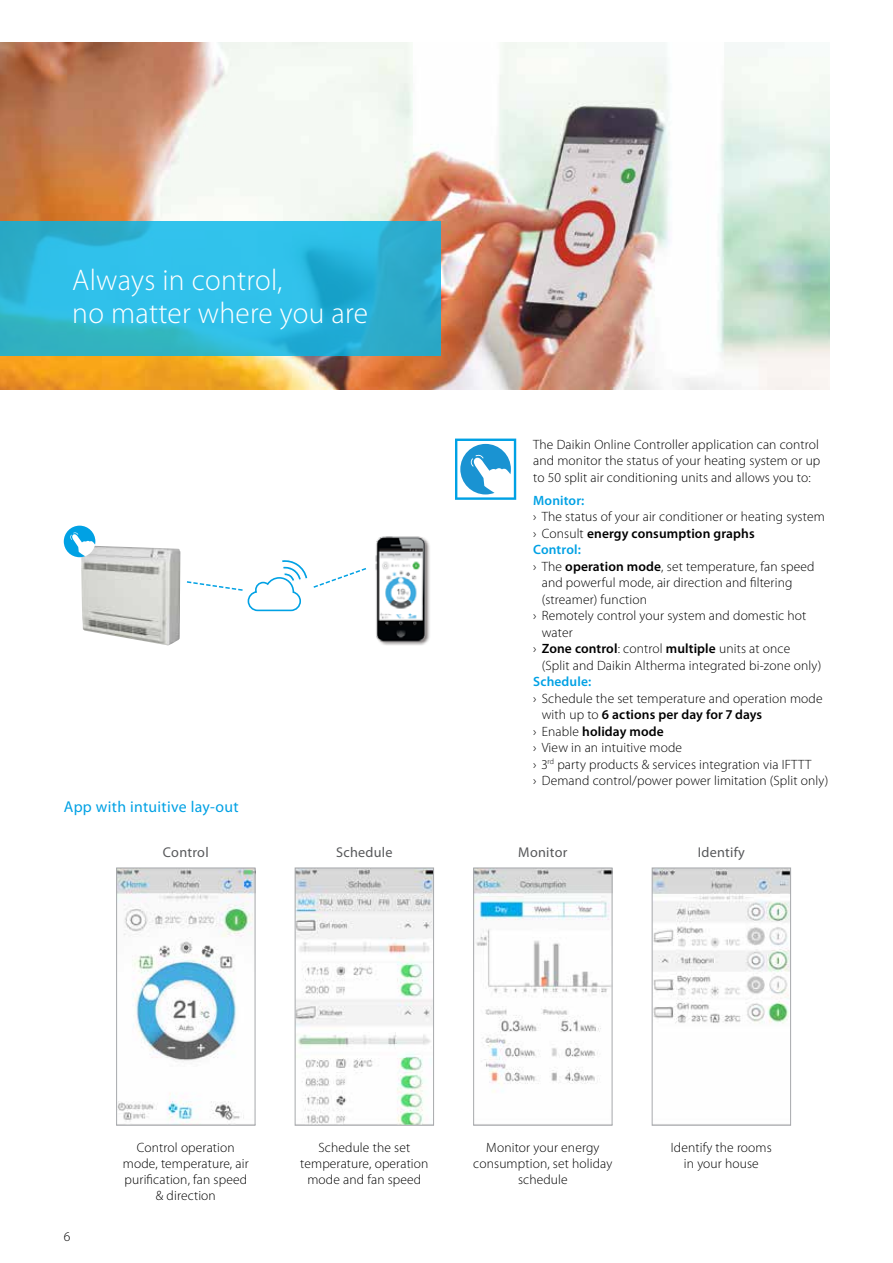
<style>
.page{position:relative;width:893px;height:1263px;background:#fff}
.page>*{position:absolute;margin:0;border:0;box-sizing:border-box;transform-origin:0 0}
.t1{font:300 30px/33px "Myriad Pro";letter-spacing:.01em;color:#fff}
.t2{font:15.75px "Myriad Pro";letter-spacing:.02em;color:#00a1e4}
.t3{font:14.25px "Myriad Pro";letter-spacing:.02em;color:#58595b}
.t4{font:300 13.5px/15.8px "Myriad Pro";letter-spacing:.01em;color:#000;text-align:center}
.t5{font:600 13.5px "Myriad Pro";letter-spacing:.01em;color:#000}
.t6{font:600 13.5px "Myriad Pro";letter-spacing:.01em;color:#00a1e4}
.s1{font-weight:300}
.s2{font-weight:600}
</style>
<div class="page">
<img style="left:0;top:43px;width:829px;height:346px">
<svg style="left:0;top:221px;width:441px;height:135px;background:#2db7da"></svg>
<svg style="left:455px;top:439px;width:61px;height:61px"></svg>
<img style="left:118px;top:869px;width:135px;height:255px">
<div style="left:116px;top:867px;width:139px;height:259px;border:1px solid #a7a9ac"></div>
<img style="left:297px;top:869px;width:135px;height:255px">
<div style="left:295px;top:867px;width:139px;height:259px;border:1px solid #a7a9ac"></div>
<img style="left:475px;top:869px;width:135px;height:223px">
<div style="left:473px;top:867px;width:139px;height:259px;border:1px solid #a7a9ac"></div>
<img style="left:654px;top:869px;width:135px;height:155px">
<div style="left:652px;top:867px;width:139px;height:259px;border:1px solid #a7a9ac"></div>
<img style="left:375px;top:536px;width:55px;height:109px">
<img style="left:81px;top:546px;width:99px;height:99px">
<svg style="left:64px;top:526px;width:31px;height:31px"></svg>
<svg style="left:186px;top:560px;width:181px;height:52px"></svg>
<h1 class="t1" style="left:72px;top:264px;width:297px">Always in control,<br>no matter where you are</h1>
<p class="t2" style="left:64px;top:797px;width:176px">App with intuitive lay-out</p>
<p class="t4" style="left:533px;top:436px;width:289px;line-height:16.5px;text-align:justify">The Daikin Online Controller application can control and monitor the status of your heating system or up to 50 split air conditioning units and allows you to:</p>
<p class="t6" style="left:533px;top:491px;width:53px">Monitor:</p>
<p class="t4" style="left:533px;top:509px;width:293px">› The status of your air conditioner or heating system</p>
<p class="t5" style="left:533px;top:524px;width:223px"><span class="s1">› Consult</span> energy consumption graphs</p>
<p class="t6" style="left:533px;top:541px;width:49px">Control:</p>
<p class="t4" style="left:533px;top:558px;width:283px">› The <span class="s2">operation mode</span>, set temperature, fan speed</p>
<p class="t4" style="left:542px;top:575px;width:252px">and powerful mode, air direction and filtering</p>
<p class="t4" style="left:542px;top:591px;width:107px">(streamer) function</p>
<p class="t4" style="left:533px;top:608px;width:275px">› Remotely control your system and domestic hot</p>
<p class="t4" style="left:542px;top:624px;width:33px">water</p>
<p class="t4" style="left:533px;top:641px;width:259px">› <span class="s2">Zone control</span>: control <span class="s2">multiple</span> units at once</p>
<p class="t4" style="left:542px;top:657px;width:281px">(Split and Daikin Altherma integrated bi-zone only)</p>
<p class="t6" style="left:533px;top:673px;width:60px">Schedule:</p>
<p class="t4" style="left:533px;top:690px;width:291px">› Schedule the set temperature and operation mode</p>
<p class="t5" style="left:542px;top:706px;width:222px"><span class="s1">with up to</span> 6 actions per day for 7 days</p>
<p class="t5" style="left:533px;top:722px;width:132px"><span class="s1">› Enable</span> holiday mode</p>
<p class="t4" style="left:533px;top:740px;width:150px">› View in an intuitive mode</p>
<p class="t4" style="left:533px;top:756px;width:280px">› 3<sup>rd</sup> party products &amp; services integration via IFTTT</p>
<p class="t4" style="left:533px;top:773px;width:296px">› Demand control/power power limitation (Split only)</p>
<p class="t3" style="left:163px;top:843px;width:47px">Control</p>
<p class="t3" style="left:336px;top:843px;width:58px">Schedule</p>
<p class="t3" style="left:518px;top:843px;width:51px">Monitor</p>
<p class="t3" style="left:698px;top:843px;width:49px">Identify</p>
<p class="t4" style="left:64px;top:1228px;width:8px">6</p>
<p class="t4" style="left:123px;top:1140px;width:127px">Control operation mode, temperature, air purification, fan speed &amp; direction</p>
<p class="t4" style="left:300px;top:1140px;width:130px">Schedule the set temperature, operation mode and fan speed</p>
<p class="t4" style="left:473px;top:1140px;width:141px">Monitor your energy consumption, set holiday schedule</p>
<p class="t4" style="left:671px;top:1140px;width:102px">Identify the rooms in your house</p>
</div>
